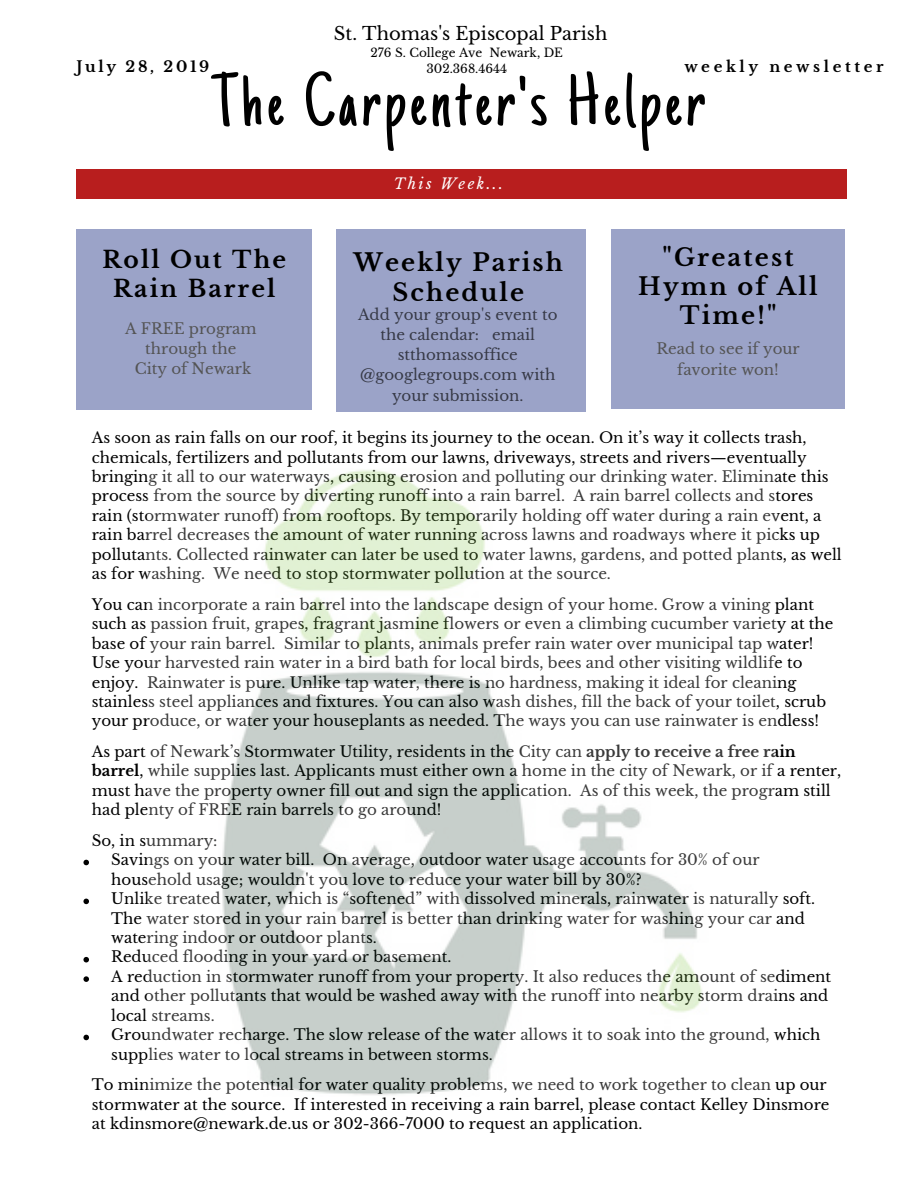
<style>
.page{position:relative;width:918px;height:1188px;background:#fff}
.page>*{position:absolute;margin:0;border:0;box-sizing:border-box;transform-origin:0 0}
.t1{font:76.5px "Just Another Hand";letter-spacing:.06em;color:#000}
.t2{font:700 24px/28.8px "Libre Baskerville";letter-spacing:.09em;color:#000;text-align:center}
.t3{font:700 23.4px/28.8px "Libre Baskerville";letter-spacing:.09em;color:#000;text-align:center}
.t4{font:18px "Libre Baskerville";color:#000}
.t5{font:15px/19.5px "Libre Baskerville";color:#000}
.t6{font:15px/20.2px "Libre Baskerville";color:#545454;text-align:center}
.t7{font:700 15px "Libre Baskerville";letter-spacing:.24em;color:#000}
.t8{font:700 15px "Libre Baskerville";letter-spacing:.18em;color:#000}
.t9{font:italic 14.85px "Libre Baskerville";letter-spacing:.16em;color:#fff}
.t10{font:12px/15.8px "Libre Baskerville";color:#000;text-align:center}
.s1{font-weight:700}
</style>
<div class="page">
<div style="left:76px;top:170px;width:770px;height:29px;background:#b81e1e"></div>
<div style="left:76px;top:230px;width:236px;height:180px;background:#9ba3c8"></div>
<div style="left:612px;top:230px;width:233px;height:179px;background:#9ba3c8"></div>
<div style="left:336px;top:230px;width:250px;height:181px;background:#9ba3c8"></div>
<svg style="left:83px;top:860px;width:6px;height:5px"></svg>
<svg style="left:83px;top:899px;width:6px;height:5px"></svg>
<svg style="left:83px;top:957px;width:6px;height:5px"></svg>
<svg style="left:83px;top:976px;width:6px;height:6px"></svg>
<svg style="left:83px;top:1035px;width:6px;height:5px"></svg>
<img style="left:222px;top:470px;width:480px;height:625px">
<p class="t4" style="left:334px;top:23px;width:275px">St. Thomas's Episcopal Parish</p>
<p class="t10" style="left:371px;top:45px;width:194px">276 S. College Ave Newark, DE<br>302.368.4644</p>
<p class="t8" style="left:76px;top:57px;width:134px">July 28, 2019</p>
<p class="t7" style="left:684px;top:57px;width:201px">weekly newsletter</p>
<h1 class="t1" style="left:212px;top:71px;width:494px">The Carpenter's Helper</h1>
<p class="t9" style="left:394px;top:175px;width:111px">This Week...</p>
<h3 class="t3" style="left:102px;top:246px;width:185px">Roll Out The<br>Rain Barrel</h3>
<h2 class="t2" style="left:638px;top:244px;width:181px">"Greatest<br>Hymn of All<br>Time!"</h2>
<h2 class="t2" style="left:353px;top:248px;width:211px;line-height:29.7px">Weekly Parish<br>Schedule</h2>
<p class="t5" style="left:358px;top:305px;width:201px;line-height:20.1px;text-align:center">Add your group's event to the calendar: email stthomassoffice @googlegroups.com with your submission.</p>
<p class="t6" style="left:125px;top:318px;width:133px">A FREE program through the<br>City of Newark</p>
<p class="t6" style="left:656px;top:339px;width:145px;line-height:20.7px">Read to see if your favorite won!</p>
<p class="t5" style="left:92px;top:428px;width:751px">As soon as rain falls on our roof, it begins its journey to the ocean. On it’s way it collects trash, chemicals, fertilizers and pollutants from our lawns, driveways, streets and rivers—eventually bringing it all to our waterways, causing erosion and polluting our drinking water. Eliminate this process from the source by diverting runoff into a rain barrel. A rain barrel collects and stores rain (stormwater runoff) from rooftops. By temporarily holding off water during a rain event, a rain barrel decreases the amount of water running across lawns and roadways where it picks up pollutants. Collected rainwater can later be used to water lawns, gardens, and potted plants, as well as for washing. We need to stop stormwater pollution at the source.</p>
<p class="t5" style="left:92px;top:595px;width:743px">You can incorporate a rain barrel into the landscape design of your home. Grow a vining plant such as passion fruit, grapes, fragrant jasmine flowers or even a climbing cucumber variety at the base of your rain barrel. Similar to plants, animals prefer rain water over municipal tap water!<br>Use your harvested rain water in a bird bath for local birds, bees and other visiting wildlife to enjoy. Rainwater is pure. Unlike tap water, there is no hardness, making it ideal for cleaning stainless steel appliances and fixtures. You can also wash dishes, fill the back of your toilet, scrub your produce, or water your houseplants as needed. The ways you can use rainwater is endless!</p>
<p class="t5" style="left:92px;top:742px;width:751px">As part of Newark’s Stormwater Utility, residents in the City can <span class="s1">apply to receive a free rain barrel</span>, while supplies last. Applicants must either own a home in the city of Newark, or if a renter, must have the property owner fill out and sign the application. As of this week, the program still had plenty of FREE rain barrels to go around!</p>
<p class="t5" style="left:111px;top:831px;width:722px;text-indent:-19px">So, in summary:<br>Savings on your water bill. On average, outdoor water usage accounts for 30% of our household usage; wouldn't you love to reduce your water bill by 30%?<br>Unlike treated water, which is “softened” with dissolved minerals, rainwater is naturally soft.<br>The water stored in your rain barrel is better than drinking water for washing your car and watering indoor or outdoor plants.<br>Reduced flooding in your yard or basement.<br>A reduction in stormwater runoff from your property. It also reduces the amount of sediment and other pollutants that would be washed away with the runoff into nearby storm drains and local streams.<br>Groundwater recharge. The slow release of the water allows it to soak into the ground, which supplies water to local streams in between storms.</p>
<p class="t5" style="left:92px;top:1075px;width:739px">To minimize the potential for water quality problems, we need to work together to clean up our stormwater at the source. If interested in receiving a rain barrel, please contact Kelley Dinsmore at kdinsmore@newark.de.us or 302-366-7000 to request an application.</p>
</div>
